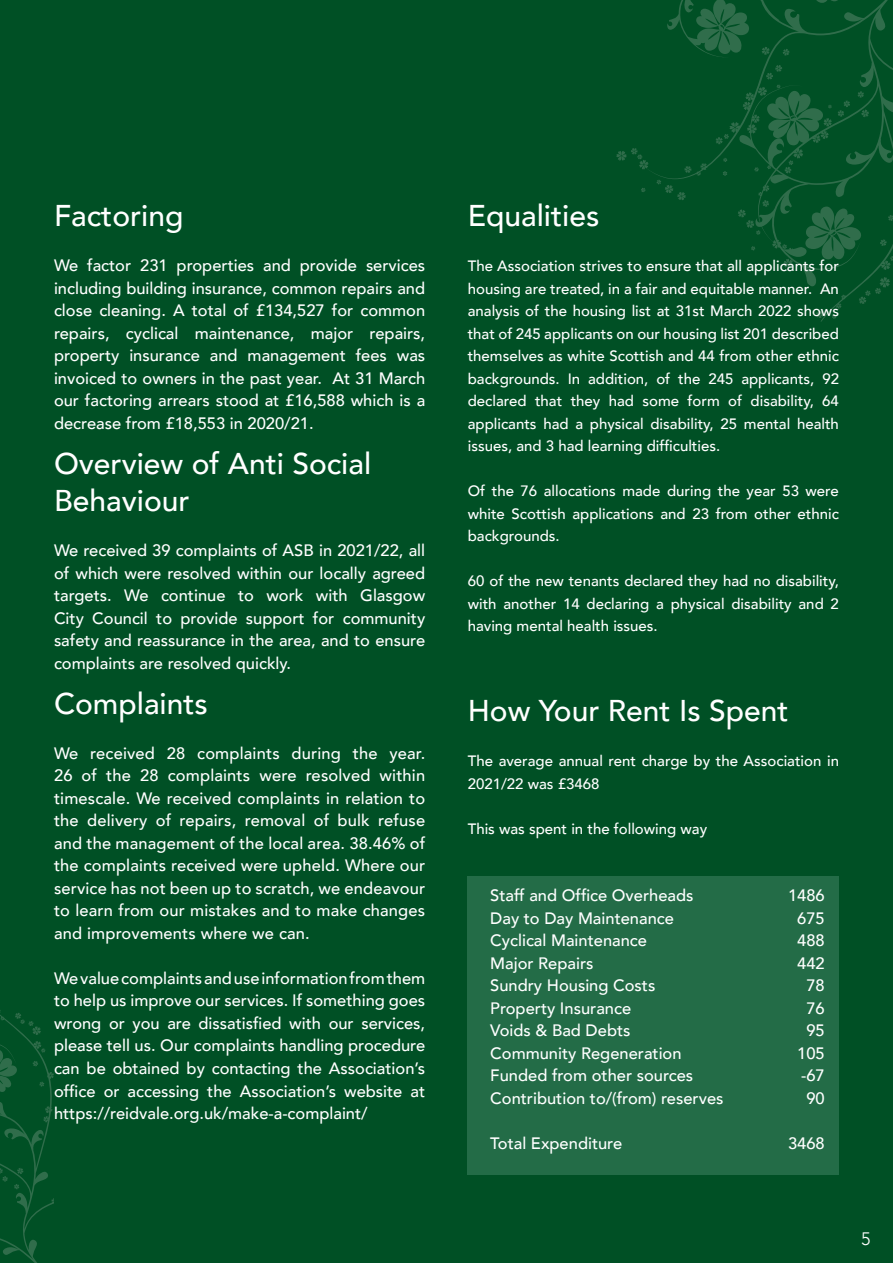
<style>
.page{position:relative;width:893px;height:1263px;background:#005025}
.page>*{position:absolute;margin:0;border:0;box-sizing:border-box;transform-origin:0 0}
.t1{font:500 30px/37.5px "Avenir";color:#fff}
.t2{font:300 18px "Avenir";color:#fff}
.t3{font:500 16.5px/22.5px "Avenir";color:#fff;text-align:justify}
.t4{font:500 15px/22.5px "Avenir";color:#fff;text-align:justify}
</style>
<div class="page">
<div style="left:468px;top:876px;width:371px;height:298px;background:#236c47"></div>
<svg style="left:641px;top:184px;width:252px;height:138px"></svg>
<svg style="left:616px;top:0;width:277px;height:184px"></svg>
<svg style="left:0;top:1010px;width:54px;height:253px"></svg>
<h1 class="t1" style="left:54px;top:195px;width:131px">Factoring</h1>
<p class="t3" style="left:54px;top:253px;width:373px">We factor 231 properties and provide services including building insurance, common repairs and close cleaning. A total of £134,527 for common repairs, cyclical maintenance, major repairs, property insurance and management fees was invoiced to owners in the past year. At 31 March our factoring arrears stood at £16,588 which is a decrease from £18,553 in 2020/21.</p>
<h1 class="t1" style="left:54px;top:443px;width:319px">Overview of Anti Social<br>Behaviour</h1>
<p class="t3" style="left:54px;top:538px;width:373px">We received 39 complaints of ASB in 2021/22, all of which were resolved within our locally agreed targets. We continue to work with Glasgow City Council to provide support for community safety and reassurance in the area, and to ensure complaints are resolved quickly.</p>
<h1 class="t1" style="left:54px;top:683px;width:155px">Complaints</h1>
<p class="t3" style="left:54px;top:741px;width:373px">We received 28 complaints during the year.<br>26 of the 28 complaints were resolved within timescale. We received complaints in relation to the delivery of repairs, removal of bulk refuse and the management of the local area. 38.46% of the complaints received were upheld. Where our service has not been up to scratch, we endeavour to learn from our mistakes and to make changes and improvements where we can.</p>
<p class="t3" style="left:54px;top:966px;width:373px">We value complaints and use information from them to help us improve our services. If something goes wrong or you are dissatisfied with our services, please tell us. Our complaints handling procedure can be obtained by contacting the Association’s office or accessing the Association’s website at https://reidvale.org.uk/make-a-complaint/</p>
<h1 class="t1" style="left:468px;top:195px;width:133px">Equalities</h1>
<p class="t4" style="left:468px;top:254px;width:373px">The Association strives to ensure that all applicants for housing are treated, in a fair and equitable manner. An analysis of the housing list at 31st March 2022 shows that of 245 applicants on our housing list 201 described themselves as white Scottish and 44 from other ethnic backgrounds. In addition, of the 245 applicants, 92 declared that they had some form of disability, 64 applicants had a physical disability, 25 mental health issues, and 3 had learning difficulties.</p>
<p class="t4" style="left:468px;top:479px;width:373px">Of the 76 allocations made during the year 53 were white Scottish applications and 23 from other ethnic backgrounds.</p>
<p class="t4" style="left:468px;top:569px;width:373px">60 of the new tenants declared they had no disability, with another 14 declaring a physical disability and 2 having mental health issues.</p>
<h1 class="t1" style="left:468px;top:690px;width:322px">How Your Rent Is Spent</h1>
<p class="t4" style="left:468px;top:749px;width:373px">The average annual rent charge by the Association in<br>2021/22 was £3468</p>
<p class="t4" style="left:468px;top:817px;width:241px">This was spent in the following way</p>
<p class="t3" style="left:490px;top:883px;width:205px">Staff and Office Overheads</p>
<p class="t3" style="left:788px;top:883px;width:38px">1486</p>
<p class="t3" style="left:490px;top:906px;width:185px">Day to Day Maintenance</p>
<p class="t3" style="left:797px;top:906px;width:29px">675</p>
<p class="t3" style="left:490px;top:928px;width:158px">Cyclical Maintenance</p>
<p class="t3" style="left:797px;top:928px;width:29px">488</p>
<p class="t3" style="left:490px;top:951px;width:105px">Major Repairs</p>
<p class="t3" style="left:797px;top:951px;width:29px">442</p>
<p class="t3" style="left:490px;top:973px;width:167px">Sundry Housing Costs</p>
<p class="t3" style="left:806px;top:973px;width:20px">78</p>
<p class="t3" style="left:490px;top:996px;width:142px">Property Insurance</p>
<p class="t3" style="left:806px;top:996px;width:20px">76</p>
<p class="t3" style="left:490px;top:1018px;width:142px">Voids &amp; Bad Debts</p>
<p class="t3" style="left:806px;top:1018px;width:20px">95</p>
<p class="t3" style="left:490px;top:1041px;width:193px">Community Regeneration</p>
<p class="t3" style="left:797px;top:1041px;width:29px">105</p>
<p class="t3" style="left:490px;top:1063px;width:204px">Funded from other sources</p>
<p class="t3" style="left:801px;top:1063px;width:25px">-67</p>
<p class="t3" style="left:490px;top:1086px;width:235px">Contribution to/(from) reserves</p>
<p class="t3" style="left:806px;top:1086px;width:20px">90</p>
<p class="t3" style="left:490px;top:1131px;width:134px">Total Expenditure</p>
<p class="t3" style="left:788px;top:1131px;width:38px">3468</p>
<p class="t2" style="left:861px;top:1228px;width:11px">5</p>
</div>
